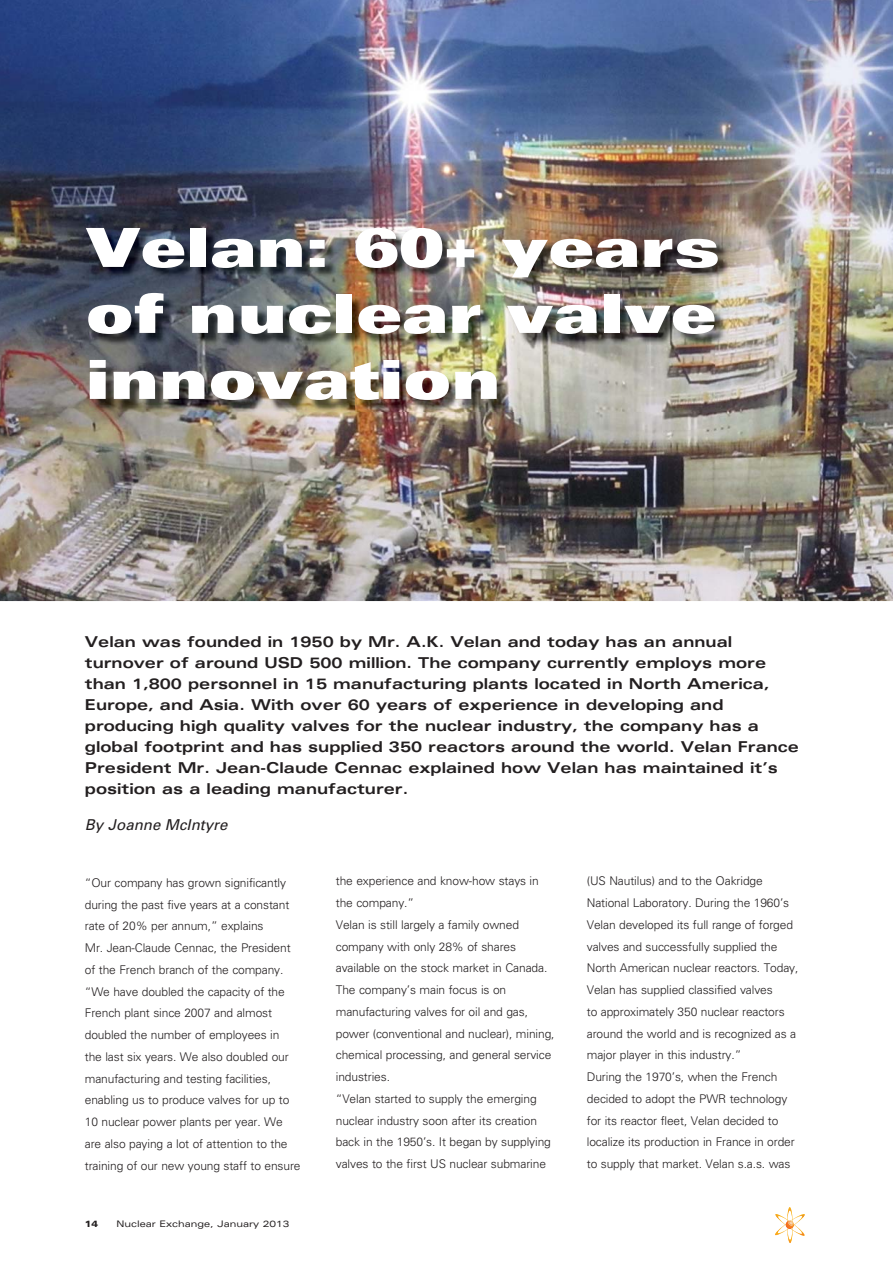
<style>
.page{position:relative;width:893px;height:1263px;background:#fff}
.page>*{position:absolute;margin:0;border:0;box-sizing:border-box;transform-origin:0 0}
.t1{font:900 expanded 54px/66px "Univers";color:#fff;text-align:justify}
.t2{font:700 expanded 15px/21px "Univers";color:#231f20}
.t3{font:italic 15px "Univers";color:#231f20}
.t4{font:300 12px/21.8px "Univers";letter-spacing:-.01em;color:#231f20}
.t5{font:expanded 9px "Univers";color:#231f20}
.t6{font:900 expanded 9px "Univers";color:#231f20}
</style>
<div class="page">
<svg style="left:775px;top:1207px;width:29px;height:36px"></svg>
<img style="left:0;top:0;width:892px;height:601px">
<img style="left:89px;top:230px;width:640px;height:182px">
<h1 class="t1" style="left:86px;top:220px;width:636px">Velan: 60+ years of nuclear valve innovation</h1>
<p class="t2" style="left:85px;top:632px;width:715px">Velan was founded in 1950 by Mr. A.K. Velan and today has an annual turnover of around USD 500 million. The company currently employs more than 1,800 personnel in 15 manufacturing plants located in North America, Europe, and Asia. With over 60 years of experience in developing and producing high quality valves for the nuclear industry, the company has a global footprint and has supplied 350 reactors around the world. Velan France President Mr. Jean-Claude Cennac explained how Velan has maintained it’s position as a leading manufacturer.</p>
<p class="t3" style="left:85px;top:819px;width:144px">By Joanne McIntyre</p>
<p class="t4" style="left:85px;top:873px;width:217px">“Our company has grown significantly during the past five years at a constant rate of 20% per annum,” explains<br>Mr. Jean-Claude Cennac, the President of the French branch of the company. “We have doubled the capacity of the French plant since 2007 and almost doubled the number of employees in<br>the last six years. We also doubled our manufacturing and testing facilities, enabling us to produce valves for up to 10 nuclear power plants per year. We are also paying a lot of attention to the training of our new young staff to ensure</p>
<p class="t4" style="left:336px;top:871px;width:220px">the experience and know-how stays in the company.”<br>Velan is still largely a family owned company with only 28% of shares available on the stock market in Canada.<br>The company’s main focus is on manufacturing valves for oil and gas, power (conventional and nuclear), mining, chemical processing, and general service industries.<br>“Velan started to supply the emerging nuclear industry soon after its creation back in the 1950’s. It began by supplying valves to the first US nuclear submarine</p>
<p class="t4" style="left:587px;top:871px;width:213px">(US Nautilus) and to the Oakridge National Laboratory. During the 1960’s Velan developed its full range of forged valves and successfully supplied the North American nuclear reactors. Today, Velan has supplied classified valves<br>to approximately 350 nuclear reactors around the world and is recognized as a major player in this industry.”<br>During the 1970’s, when the French decided to adopt the PWR technology for its reactor fleet, Velan decided to localize its production in France in order to supply that market. Velan s.a.s. was</p>
<p class="t6" style="left:85px;top:1220px;width:15px">14</p>
<p class="t5" style="left:116px;top:1220px;width:174px">Nuclear Exchange, January 2013</p>
</div>
